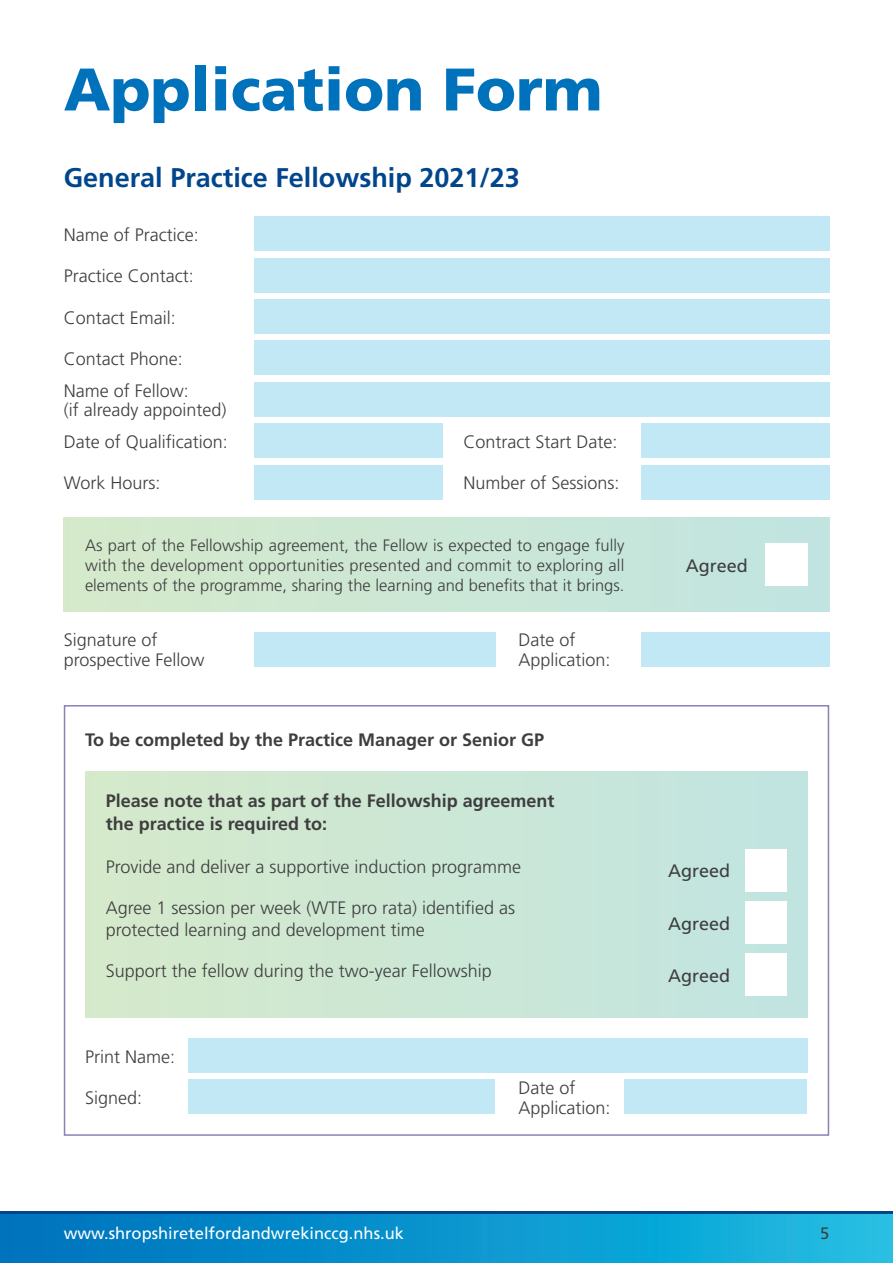
<style>
.page{position:relative;width:893px;height:1263px;background:#fff}
.page>*{position:absolute;margin:0;border:0;box-sizing:border-box;transform-origin:0 0}
.t1{font:900 60px "Frutiger";color:#0072bc}
.t2{font:700 27px "Frutiger";color:#01468c}
.t3{font:300 18px/19.5px "Frutiger";color:#3e3e3f}
.t4{font:700 18px/22.5px "Frutiger";color:#3e3e3f}
.t5{font:18px "Frutiger";color:#3e3e3f}
.t6{font:300 16.5px/19.8px "Frutiger";color:#3e3e3f;text-align:justify}
.t7{font:16.5px "Frutiger";color:#fff}
.t8{font:16.5px "Frutiger";color:#3e3e3f}
</style>
<div class="page">
<div style="left:85px;top:772px;width:722px;height:245px;background:#cce7d5"></div>
<div style="left:64px;top:518px;width:766px;height:93px;background:#cce7d5"></div>
<div style="left:254px;top:217px;width:575px;height:34px;background:#c2e7f5"></div>
<div style="left:254px;top:258px;width:575px;height:34px;background:#c2e7f5"></div>
<div style="left:254px;top:299px;width:575px;height:34px;background:#c2e7f5"></div>
<div style="left:254px;top:341px;width:575px;height:34px;background:#c2e7f5"></div>
<div style="left:254px;top:382px;width:575px;height:34px;background:#c2e7f5"></div>
<div style="left:254px;top:424px;width:188px;height:34px;background:#c2e7f5"></div>
<div style="left:641px;top:424px;width:188px;height:34px;background:#c2e7f5"></div>
<div style="left:254px;top:465px;width:188px;height:34px;background:#c2e7f5"></div>
<div style="left:641px;top:465px;width:188px;height:34px;background:#c2e7f5"></div>
<div style="left:765px;top:543px;width:43px;height:43px;background:#fff"></div>
<div style="left:254px;top:632px;width:241px;height:34px;background:#c2e7f5"></div>
<div style="left:641px;top:632px;width:189px;height:34px;background:#c2e7f5"></div>
<div style="left:745px;top:953px;width:42px;height:43px;background:#fff"></div>
<div style="left:188px;top:1038px;width:619px;height:34px;background:#c2e7f5"></div>
<div style="left:188px;top:1080px;width:307px;height:34px;background:#c2e7f5"></div>
<div style="left:624px;top:1080px;width:183px;height:34px;background:#c2e7f5"></div>
<div style="left:745px;top:849px;width:42px;height:43px;background:#fff"></div>
<div style="left:745px;top:901px;width:42px;height:43px;background:#fff"></div>
<div style="left:64px;top:705px;width:765px;height:431px;border:2px solid #8d7fb8"></div>
<div style="left:0;top:1214px;width:893px;height:49px;background:linear-gradient(to right,#0070bb,#1cbde2)"></div>
<hr style="left:0;top:1211px;width:893px;height:3px;background:#01468c">
<p class="t1" style="left:64px;top:53px;width:540px">Application Form</p>
<p class="t2" style="left:64px;top:162px;width:458px">General Practice Fellowship 2021/23</p>
<p class="t3" style="left:64px;top:225px;width:136px">Name of Practice:</p>
<p class="t3" style="left:64px;top:266px;width:131px">Practice Contact:</p>
<p class="t3" style="left:64px;top:307px;width:113px">Contact Email:</p>
<p class="t3" style="left:64px;top:343px;width:127px;line-height:31.7px">Contact Phone:<br>Name of Fellow:</p>
<p class="t3" style="left:64px;top:394px;width:166px;line-height:31.7px">(if already appointed)<br>Date of Qualification:</p>
<p class="t3" style="left:64px;top:473px;width:98px">Work Hours:</p>
<p class="t3" style="left:463px;top:432px;width:155px">Contract Start Date:</p>
<p class="t3" style="left:463px;top:473px;width:157px">Number of Sessions:</p>
<p class="t6" style="left:85px;top:536px;width:541px">As part of the Fellowship agreement, the Fellow is expected to engage fully with the development opportunities presented and commit to exploring all elements of the programme, sharing the learning and benefits that it brings.</p>
<p class="t3" style="left:64px;top:630px;width:142px">Signature of prospective Fellow</p>
<p class="t3" style="left:518px;top:630px;width:94px">Date of<br>Application:</p>
<p class="t4" style="left:85px;top:729px;width:461px">To be completed by the Practice Manager or Senior GP</p>
<p class="t4" style="left:106px;top:789px;width:450px">Please note that as part of the Fellowship agreement the practice is required to:</p>
<p class="t3" style="left:106px;top:857px;width:417px">Provide and deliver a supportive induction programme</p>
<p class="t3" style="left:106px;top:896px;width:411px;line-height:22.5px">Agree 1 session per week (WTE pro rata) identified as protected learning and development time</p>
<p class="t3" style="left:106px;top:961px;width:388px">Support the fellow during the two-year Fellowship</p>
<p class="t3" style="left:85px;top:1046px;width:91px">Print Name:</p>
<p class="t3" style="left:85px;top:1088px;width:59px">Signed:</p>
<p class="t3" style="left:518px;top:1078px;width:94px">Date of<br>Application:</p>
<p class="t5" style="left:686px;top:555px;width:64px">Agreed</p>
<p class="t5" style="left:668px;top:861px;width:64px">Agreed</p>
<p class="t5" style="left:668px;top:913px;width:64px">Agreed</p>
<p class="t5" style="left:668px;top:965px;width:64px">Agreed</p>
<p class="t7" style="left:64px;top:1224px;width:342px">www.shropshiretelfordandwrekinccg.nhs.uk</p>
<p class="t8" style="left:820px;top:1224px;width:11px">5</p>
</div>
